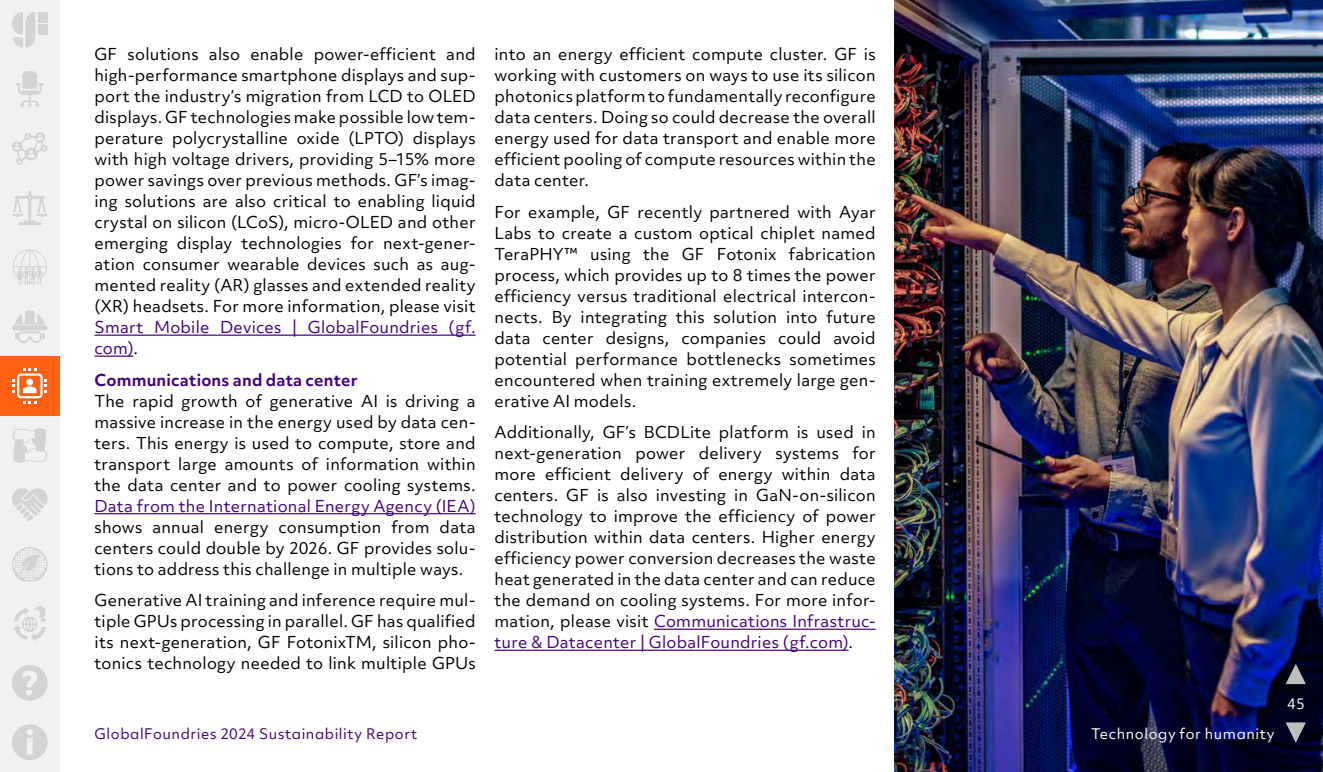
<style>
.page{position:relative;width:1323px;height:772px;background:#fff}
.page>*{position:absolute;margin:0;border:0;box-sizing:border-box;transform-origin:0 0}
._23-BODY_9_12{font:15.75px/21px "Objektiv Mk 3";letter-spacing:.015em;color:#000;text-align:justify}
._23_Deck_Sub1_bold{font:700 15.75px "Objektiv Mk 3";letter-spacing:.015em;color:#43007a}
.t1{font:14px "Objektiv Mk 2";letter-spacing:.04em;color:#43007a}
.O-BODY_9_12{font:14px "Objektiv Mk 2";letter-spacing:.04em;color:#fff}
.s1{color:#43007a}
</style>
<div class="page">
<div style="left:0;top:0;width:60px;height:60px;background:#f1f1f1"></div>
<div style="left:38px;top:25px;width:10px;height:10px;background:#d1d3d4"></div>
<div style="left:38px;top:12px;width:10px;height:10px;background:#d1d3d4"></div>
<svg style="left:12px;top:12px;width:23px;height:36px"></svg>
<div style="left:0;top:59px;width:60px;height:60px;background:#f1f1f1"></div>
<svg style="left:16px;top:71px;width:28px;height:36px"></svg>
<div style="left:0;top:119px;width:60px;height:59px;background:#f1f1f1"></div>
<svg style="left:12px;top:132px;width:36px;height:33px"></svg>
<div style="left:0;top:178px;width:60px;height:60px;background:#f1f1f1"></div>
<svg style="left:12px;top:191px;width:36px;height:34px"></svg>
<div style="left:0;top:297px;width:60px;height:59px;background:#f1f1f1"></div>
<svg style="left:12px;top:310px;width:36px;height:33px"></svg>
<div style="left:0;top:237px;width:60px;height:60px;background:#f1f1f1"></div>
<svg style="left:13px;top:249px;width:34px;height:36px"></svg>
<div style="left:0;top:415px;width:60px;height:60px;background:#f1f1f1"></div>
<svg style="left:12px;top:427px;width:36px;height:36px"></svg>
<div style="left:0;top:475px;width:60px;height:59px;background:#f1f1f1"></div>
<svg style="left:12px;top:488px;width:36px;height:33px"></svg>
<div style="left:0;top:534px;width:60px;height:60px;background:#f1f1f1"></div>
<svg style="left:12px;top:547px;width:36px;height:34px"></svg>
<div style="left:0;top:594px;width:60px;height:59px;background:#f1f1f1"></div>
<svg style="left:13px;top:606px;width:33px;height:35px"></svg>
<div style="left:0;top:653px;width:60px;height:59px;background:#f1f1f1"></div>
<svg style="left:12px;top:665px;width:36px;height:35px"></svg>
<div style="left:0;top:712px;width:60px;height:60px;background:#f1f1f1"></div>
<svg style="left:12px;top:724px;width:36px;height:36px"></svg>
<img style="left:894px;top:0;width:429px;height:772px">
<hr style="left:94px;top:334px;width:382px;height:2px;background:#43007a">
<hr style="left:94px;top:355px;width:39px;height:2px;background:#43007a">
<hr style="left:94px;top:513px;width:382px;height:1px;background:#43007a">
<hr style="left:654px;top:628px;width:222px;height:2px;background:#43007a">
<hr style="left:495px;top:649px;width:354px;height:2px;background:#43007a">
<svg style="left:1286px;top:722px;width:20px;height:20px"></svg>
<svg style="left:1286px;top:664px;width:20px;height:20px"></svg>
<div style="left:0;top:356px;width:60px;height:60px;background:#ff6012"></div>
<svg style="left:12px;top:368px;width:35px;height:36px"></svg>
<p class="_23-BODY_9_12" style="left:94px;top:43px;width:383px">GF solutions also enable power-efficient and high-performance smartphone displays and sup&shy;port the industry’s migration from LCD to OLED displays. GF technologies make possible low tem&shy;perature polycrystalline oxide (LPTO) displays with high voltage drivers, providing 5–15% more power savings over previous methods. GF’s imag&shy;ing solutions are also critical to enabling liquid crystal on silicon (LCoS), micro-OLED and other emerging display technologies for next-gener&shy;ation consumer wearable devices such as aug&shy;mented reality (AR) glasses and extended reality (XR) headsets. For more information, please visit <span class="s1">Smart Mobile Devices | GlobalFoundries (gf. com)</span>.</p>
<p class="_23_Deck_Sub1_bold" style="left:94px;top:368px;width:265px">Communications and data center</p>
<p class="_23-BODY_9_12" style="left:94px;top:390px;width:383px">The rapid growth of generative AI is driving a massive increase in the energy used by data cen&shy;ters. This energy is used to compute, store and transport large amounts of information within the data center and to power cooling systems.<br><span class="s1">Data from the International Energy Agency (IEA) </span>shows annual energy consumption from data centers could double by 2026. GF provides solu&shy;tions to address this challenge in multiple ways.</p>
<p class="_23-BODY_9_12" style="left:94px;top:589px;width:383px">Generative AI training and inference require mul&shy;tiple GPUs processing in parallel. GF has qualified its next-generation, GF FotonixTM, silicon pho&shy;tonics technology needed to link multiple GPUs</p>
<p class="_23-BODY_9_12" style="left:495px;top:43px;width:383px">into an energy efficient compute cluster. GF is working with customers on ways to use its silicon photonics platform to fundamentally reconfigure data centers. Doing so could decrease the overall energy used for data transport and enable more efficient pooling of compute resources within the data center.</p>
<p class="_23-BODY_9_12" style="left:495px;top:201px;width:383px">For example, GF recently partnered with Ayar Labs to create a custom optical chiplet named TeraPHY™ using the GF Fotonix fabrication process, which provides up to 8 times the power efficiency versus traditional electrical intercon&shy;nects. By integrating this solution into future data center designs, companies could avoid potential performance bottlenecks sometimes encountered when training extremely large gen&shy;erative AI models.</p>
<p class="_23-BODY_9_12" style="left:495px;top:421px;width:383px">Additionally, GF’s BCDLite platform is used in next-generation power delivery systems for more efficient delivery of energy within data centers. GF is also investing in GaN-on-silicon technology to improve the efficiency of power distribution within data centers. Higher energy efficiency power conversion decreases the waste heat generated in the data center and can reduce the demand on cooling systems. For more infor&shy;mation, please visit <span class="s1">Communications Infrastruc&shy;ture &amp; Datacenter | GlobalFoundries (gf.com)</span>.</p>
<p class="t1" style="left:94px;top:724px;width:324px">GlobalFoundries 2024 Sustainability Report</p>
<p class="O-BODY_9_12" style="left:1091px;top:724px;width:185px">Technology for humanity</p>
<p class="O-BODY_9_12" style="left:1287px;top:694px;width:19px">45</p>
</div>
